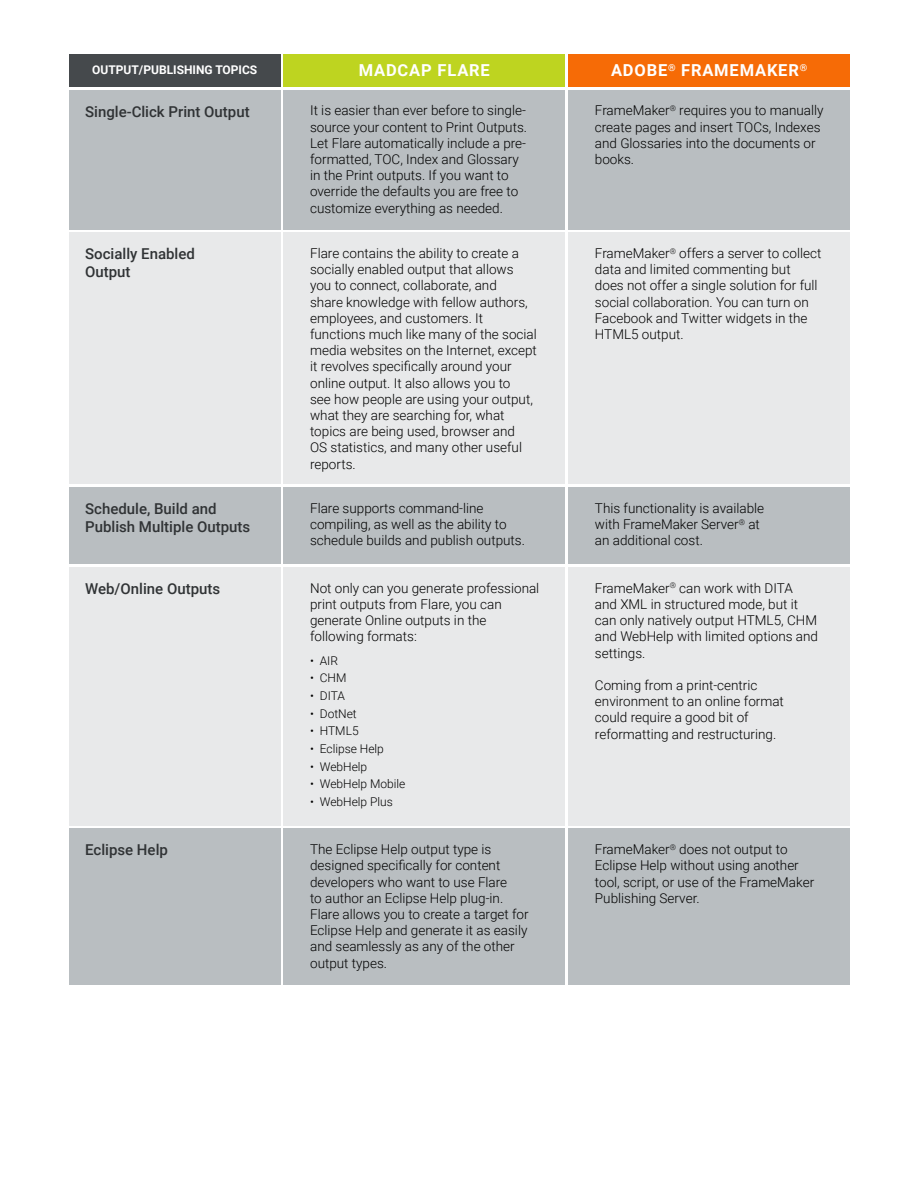
<style>
.page{position:relative;width:918px;height:1188px;background:#fff}
.page>*{position:absolute;margin:0;border:0;box-sizing:border-box;transform-origin:0 0}
.t1{font:700 16.5px "Roboto";letter-spacing:.05em;color:#fff}
.t2{font:500 15px/18px "Roboto";color:#303335}
.t3{font:300 13.5px/16.2px "Roboto";color:#000}
.t4{font:300 12px "Roboto";color:#000}
.t5{font:700 12px "Roboto";color:#fff}
</style>
<div class="page">
<div style="left:69px;top:54px;width:211px;height:33px;background:#45494c"></div>
<div style="left:69px;top:90px;width:211px;height:139px;background:#b9bec1"></div>
<div style="left:69px;top:487px;width:211px;height:77px;background:#b9bec1"></div>
<div style="left:69px;top:232px;width:211px;height:252px;background:#e8e9ea"></div>
<div style="left:69px;top:567px;width:211px;height:258px;background:#e8e9ea"></div>
<div style="left:283px;top:54px;width:282px;height:33px;background:#bed420"></div>
<div style="left:283px;top:90px;width:282px;height:139px;background:#b9bec1"></div>
<div style="left:283px;top:487px;width:282px;height:77px;background:#b9bec1"></div>
<div style="left:283px;top:232px;width:282px;height:252px;background:#e8e9ea"></div>
<div style="left:283px;top:567px;width:282px;height:258px;background:#e8e9ea"></div>
<div style="left:568px;top:90px;width:282px;height:139px;background:#b9bec1"></div>
<div style="left:568px;top:487px;width:282px;height:77px;background:#b9bec1"></div>
<div style="left:568px;top:232px;width:282px;height:252px;background:#e8e9ea"></div>
<div style="left:568px;top:567px;width:282px;height:258px;background:#e8e9ea"></div>
<div style="left:568px;top:54px;width:282px;height:33px;background:#f66b06"></div>
<div style="left:69px;top:828px;width:211px;height:157px;background:#b9bec1"></div>
<div style="left:283px;top:828px;width:282px;height:157px;background:#b9bec1"></div>
<div style="left:568px;top:828px;width:282px;height:157px;background:#b9bec1"></div>
<p class="t5" style="left:92px;top:61px;width:167px">OUTPUT/PUBLISHING TOPICS</p>
<p class="t1" style="left:611px;top:59px;width:198px">ADOBE<sup>®</sup> FRAMEMAKER<sup>®</sup></p>
<p class="t1" style="left:359px;top:59px;width:133px">MADCAP FLARE</p>
<p class="t2" style="left:85px;top:102px;width:166px">Single-Click Print Output</p>
<p class="t3" style="left:310px;top:102px;width:218px">It is easier than ever before to single&shy;source your content to Print Outputs.<br>Let Flare automatically include a pre&shy;formatted, TOC, Index and Glossary in the Print outputs. If you want to override the defaults you are free to customize everything as needed.</p>
<p class="t3" style="left:595px;top:102px;width:230px">FrameMaker<sup>®</sup> requires you to manually create pages and insert TOCs, Indexes and Glossaries into the documents or books.</p>
<p class="t2" style="left:85px;top:244px;width:111px">Socially Enabled<br>Output</p>
<p class="t3" style="left:310px;top:245px;width:228px">Flare contains the ability to create a socially enabled output that allows you to connect, collaborate, and<br>share knowledge with fellow authors, employees, and customers. It functions much like many of the social media websites on the Internet, except it revolves specifically around your online output. It also allows you to<br>see how people are using your output, what they are searching for, what topics are being used, browser and<br>OS statistics, and many other useful reports.</p>
<p class="t3" style="left:595px;top:245px;width:228px">FrameMaker<sup>®</sup> offers a server to collect data and limited commenting but does not offer a single solution for full social collaboration. You can turn on Facebook and Twitter widgets in the HTML5 output.</p>
<p class="t2" style="left:85px;top:499px;width:167px">Schedule, Build and<br>Publish Multiple Outputs</p>
<p class="t3" style="left:310px;top:499px;width:216px">Flare supports command-line compiling, as well as the ability to schedule builds and publish outputs.</p>
<p class="t3" style="left:595px;top:499px;width:171px">This functionality is available with FrameMaker Server<sup>®</sup> at an additional cost.</p>
<p class="t2" style="left:85px;top:579px;width:137px">Web/Online Outputs</p>
<p class="t3" style="left:310px;top:579px;width:231px">Not only can you generate professional print outputs from Flare, you can generate Online outputs in the following formats:</p>
<p class="t4" style="left:310px;top:652px;width:30px">• AIR</p>
<p class="t4" style="left:310px;top:670px;width:38px">• CHM</p>
<p class="t4" style="left:310px;top:687px;width:36px">• DITA</p>
<p class="t4" style="left:310px;top:705px;width:48px">• DotNet</p>
<p class="t4" style="left:310px;top:723px;width:50px">• HTML5</p>
<p class="t4" style="left:310px;top:740px;width:75px">• Eclipse Help</p>
<p class="t4" style="left:310px;top:758px;width:59px">• WebHelp</p>
<p class="t4" style="left:310px;top:776px;width:97px">• WebHelp Mobile</p>
<p class="t4" style="left:310px;top:793px;width:84px">• WebHelp Plus</p>
<p class="t3" style="left:595px;top:579px;width:225px">FrameMaker<sup>®</sup> can work with DITA and XML in structured mode, but it can only natively output HTML5, CHM and WebHelp with limited options and settings.</p>
<p class="t3" style="left:595px;top:677px;width:191px">Coming from a print-centric environment to an online format could require a good bit of reformatting and restructuring.</p>
<p class="t2" style="left:85px;top:840px;width:84px">Eclipse Help</p>
<p class="t3" style="left:310px;top:841px;width:220px">The Eclipse Help output type is designed specifically for content developers who want to use Flare<br>to author an Eclipse Help plug-in.<br>Flare allows you to create a target for<br>Eclipse Help and generate it as easily and seamlessly as any of the other output types.</p>
<p class="t3" style="left:595px;top:841px;width:221px">FrameMaker<sup>®</sup> does not output to<br>Eclipse Help without using another tool, script, or use of the FrameMaker<br>Publishing Server.</p>
</div>
